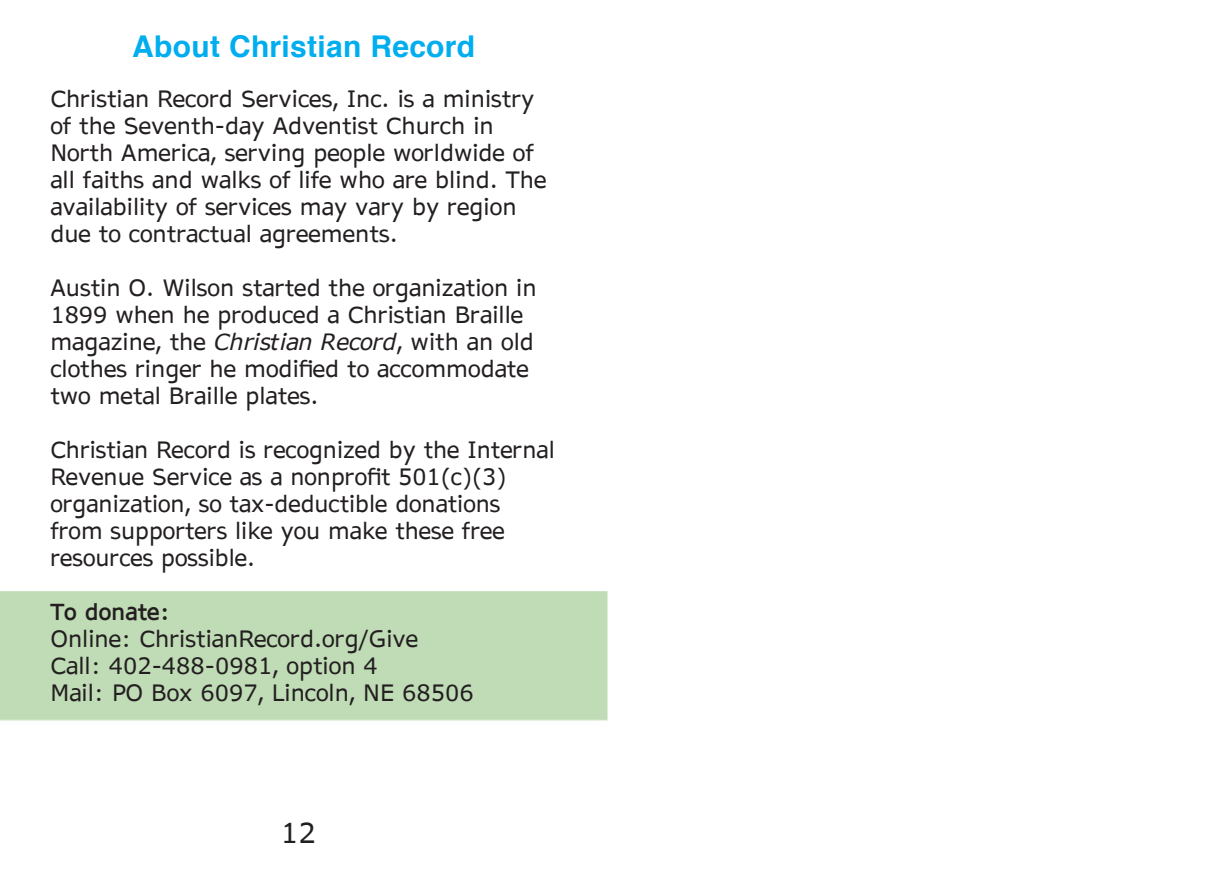
<style>
.page{position:relative;width:1215px;height:878px;background:#fff}
.page>*{position:absolute;margin:0;border:0;box-sizing:border-box;transform-origin:0 0}
.t1{font:700 30px "Helvetica";letter-spacing:.01em;color:#00aeef}
.t2{font:27.5px "AP Hont";color:#231f20}
.t3{font:22.5px/27px "AP Hont";color:#231f20}
.t4{font:700 22.5px "AP Hont";color:#231f20}
.s1{font-style:italic}
</style>
<div class="page">
<div style="left:0;top:591px;width:608px;height:129px;background:#c0dcb6"></div>
<h1 class="t1" style="left:132px;top:22px;width:344px">About Christian Record</h1>
<p class="t3" style="left:50px;top:85px;width:498px">Christian Record Services, Inc. is a ministry of the Seventh-day Adventist Church in North America, serving people worldwide of all faiths and walks of life who are blind. The availability of services may vary by region due to contractual agreements.</p>
<p class="t3" style="left:50px;top:274px;width:488px">Austin O. Wilson started the organization in 1899 when he produced a Christian Braille magazine, the <span class="s1">Christian Record</span>, with an old clothes ringer he modified to accommodate two metal Braille plates.</p>
<p class="t3" style="left:50px;top:436px;width:506px">Christian Record is recognized by the Internal Revenue Service as a nonprofit 501(c)(3) organization, so tax-deductible donations from supporters like you make these free resources possible.</p>
<p class="t4" style="left:50px;top:596px;width:121px">To donate:</p>
<p class="t3" style="left:50px;top:625px;width:425px">Online: ChristianRecord.org/Give<br>Call: 402-488-0981, option 4<br>Mail: PO Box 6097, Lincoln, NE 68506</p>
<p class="t2" style="left:281px;top:813px;width:36px">12</p>
</div>
